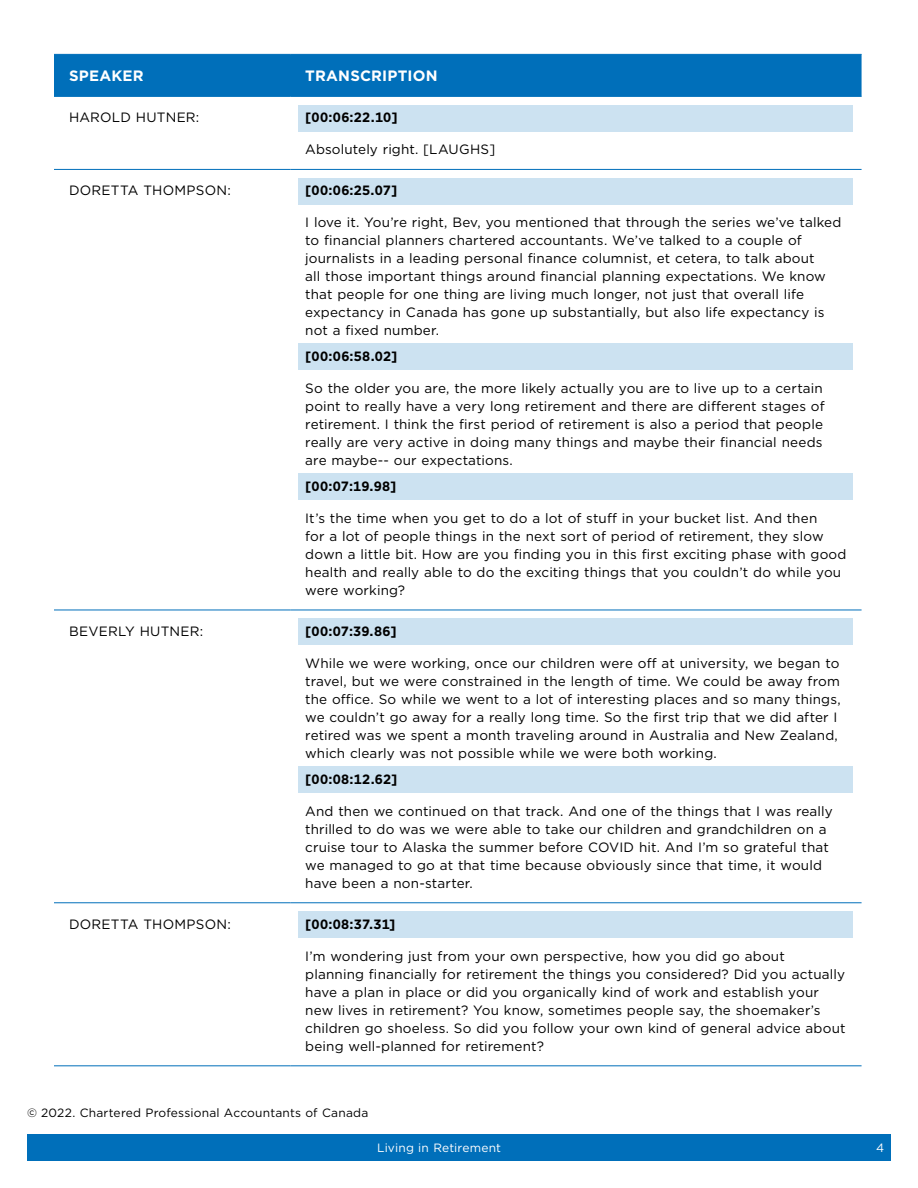
<style>
.page{position:relative;width:918px;height:1188px;background:#fff}
.page>*{position:absolute;margin:0;border:0;box-sizing:border-box;transform-origin:0 0}
.CPA_tableText-header{font:700 15px "Gotham";letter-spacing:.015em;color:#fff}
.CPA_tableText-body{font:13.5px/18px "Gotham";letter-spacing:.01em;color:#000}
.CPA_timeStamp{font:700 13.5px "Gotham";letter-spacing:.02em;color:#000}
.t1{font:12px "Gotham";letter-spacing:.015em;color:#000}
.t2{font:12px "Gotham";letter-spacing:.01em;color:#fff}
</style>
<div class="page">
<div style="left:27px;top:1134px;width:864px;height:27px;background:#006fba"></div>
<div style="left:54px;top:55px;width:808px;height:41px;background:#006fba"></div>
<hr style="left:54px;top:54px;width:236px;height:1px;background:#006fba">
<hr style="left:290px;top:54px;width:572px;height:1px;background:#006fba">
<hr style="left:54px;top:96px;width:236px;height:1px;background:#006fba">
<hr style="left:290px;top:96px;width:572px;height:1px;background:#006fba">
<hr style="left:54px;top:169px;width:236px;height:1px;background:#006fba">
<hr style="left:290px;top:169px;width:572px;height:1px;background:#006fba">
<hr style="left:54px;top:610px;width:236px;height:1px;background:#006fba">
<hr style="left:290px;top:610px;width:572px;height:1px;background:#006fba">
<hr style="left:54px;top:902px;width:236px;height:1px;background:#006fba">
<hr style="left:290px;top:902px;width:572px;height:1px;background:#006fba">
<hr style="left:54px;top:1065px;width:236px;height:1px;background:#006fba">
<hr style="left:290px;top:1065px;width:572px;height:1px;background:#006fba">
<div style="left:298px;top:105px;width:555px;height:27px;background:#cce2f1"></div>
<div style="left:298px;top:178px;width:555px;height:27px;background:#cce2f1"></div>
<div style="left:298px;top:343px;width:555px;height:27px;background:#cce2f1"></div>
<div style="left:298px;top:473px;width:555px;height:27px;background:#cce2f1"></div>
<div style="left:298px;top:618px;width:555px;height:27px;background:#cce2f1"></div>
<div style="left:298px;top:766px;width:555px;height:27px;background:#cce2f1"></div>
<div style="left:298px;top:911px;width:555px;height:27px;background:#cce2f1"></div>
<h1 class="CPA_tableText-header" style="left:69px;top:66px;width:76px">SPEAKER</h1>
<h1 class="CPA_tableText-header" style="left:305px;top:66px;width:134px">TRANSCRIPTION</h1>
<p class="CPA_tableText-body" style="left:69px;top:108px;width:132px">HAROLD HUTNER:</p>
<p class="CPA_timeStamp" style="left:305px;top:108px;width:94px">[00:06:22.10]</p>
<p class="CPA_tableText-body" style="left:305px;top:140px;width:192px">Absolutely right. [LAUGHS]</p>
<p class="CPA_tableText-body" style="left:69px;top:181px;width:163px">DORETTA THOMPSON:</p>
<p class="CPA_timeStamp" style="left:305px;top:181px;width:94px">[00:06:25.07]</p>
<p class="CPA_tableText-body" style="left:305px;top:213px;width:538px">I love it. You’re right, Bev, you mentioned that through the series we’ve talked to financial planners chartered accountants. We’ve talked to a couple of journalists in a leading personal finance columnist, et cetera, to talk about<br>all those important things around financial planning expectations. We know that people for one thing are living much longer, not just that overall life expectancy in Canada has gone up substantially, but also life expectancy is not a fixed number.</p>
<p class="CPA_timeStamp" style="left:305px;top:347px;width:94px">[00:06:58.02]</p>
<p class="CPA_tableText-body" style="left:305px;top:379px;width:521px">So the older you are, the more likely actually you are to live up to a certain point to really have a very long retirement and there are different stages of retirement. I think the first period of retirement is also a period that people really are very active in doing many things and maybe their financial needs are maybe-- our expectations.</p>
<p class="CPA_timeStamp" style="left:305px;top:477px;width:93px">[00:07:19.98]</p>
<p class="CPA_tableText-body" style="left:305px;top:509px;width:543px">It’s the time when you get to do a lot of stuff in your bucket list. And then<br>for a lot of people things in the next sort of period of retirement, they slow down a little bit. How are you finding you in this first exciting phase with good health and really able to do the exciting things that you couldn’t do while you were working?</p>
<p class="CPA_tableText-body" style="left:69px;top:622px;width:136px">BEVERLY HUTNER:</p>
<p class="CPA_timeStamp" style="left:305px;top:622px;width:93px">[00:07:39.86]</p>
<p class="CPA_tableText-body" style="left:305px;top:654px;width:537px">While we were working, once our children were off at university, we began to travel, but we were constrained in the length of time. We could be away from the office. So while we went to a lot of interesting places and so many things, we couldn’t go away for a really long time. So the first trip that we did after I retired was we spent a month traveling around in Australia and New Zealand, which clearly was not possible while we were both working.</p>
<p class="CPA_timeStamp" style="left:305px;top:770px;width:94px">[00:08:12.62]</p>
<p class="CPA_tableText-body" style="left:305px;top:802px;width:529px">And then we continued on that track. And one of the things that I was really thrilled to do was we were able to take our children and grandchildren on a cruise tour to Alaska the summer before COVID hit. And I’m so grateful that we managed to go at that time because obviously since that time, it would have been a non-starter.</p>
<p class="CPA_tableText-body" style="left:69px;top:914px;width:163px">DORETTA THOMPSON:</p>
<p class="CPA_timeStamp" style="left:305px;top:915px;width:92px">[00:08:37.31]</p>
<p class="CPA_tableText-body" style="left:305px;top:947px;width:542px">I’m wondering just from your own perspective, how you did go about planning financially for retirement the things you considered? Did you actually have a plan in place or did you organically kind of work and establish your new lives in retirement? You know, sometimes people say, the shoemaker’s children go shoeless. So did you follow your own kind of general advice about being well-planned for retirement?</p>
<p class="t1" style="left:27px;top:1106px;width:343px">© 2022. Chartered Professional Accountants of Canada</p>
<p class="t2" style="left:377px;top:1140px;width:125px">Living in Retirement</p>
<p class="t2" style="left:876px;top:1140px;width:10px">4</p>
</div>
